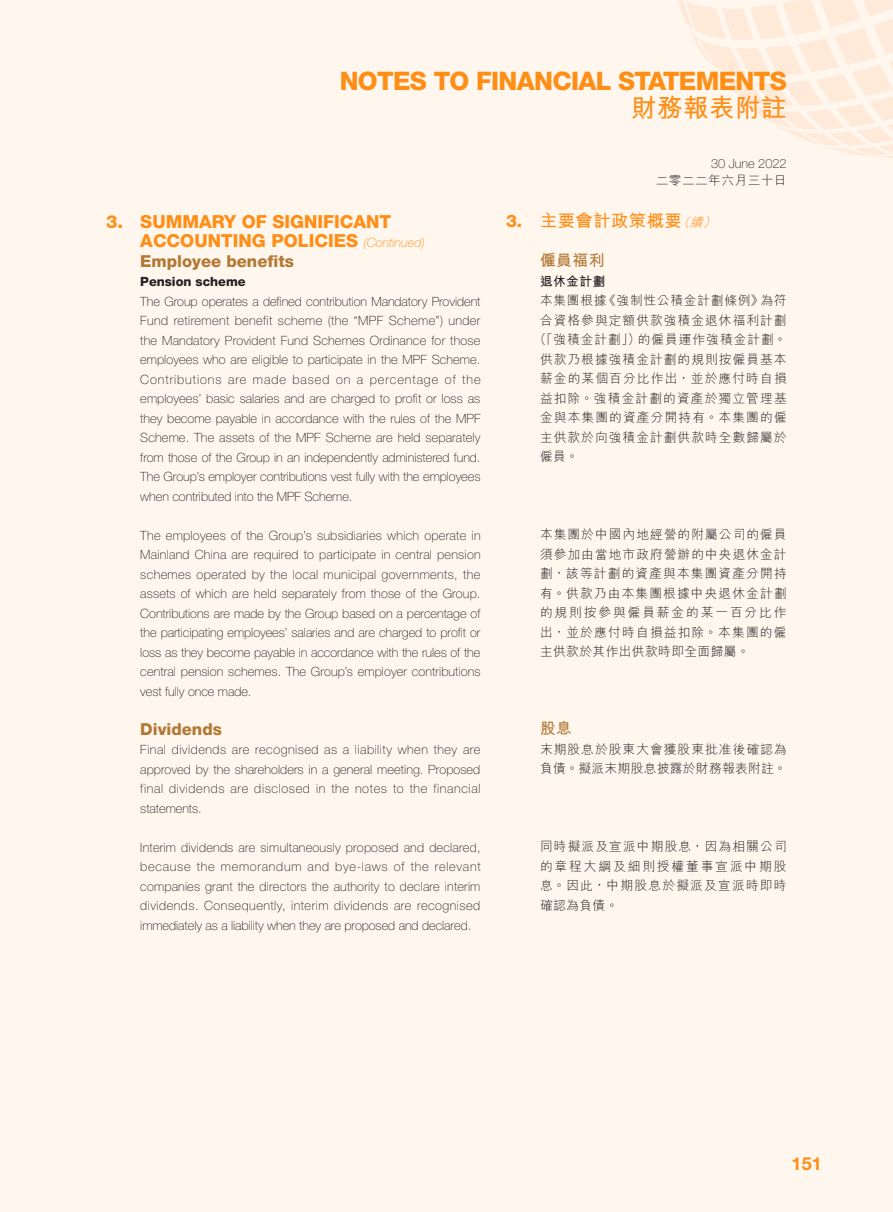
<style>
.page{position:relative;width:893px;height:1212px;background:#fff6ee}
.page>*{position:absolute;margin:0;border:0;box-sizing:border-box;transform-origin:0 0}
.t1{font:800 25.5px "Helvetica Neue LT Std";letter-spacing:-.025em;color:#ff8e16}
.t2{font:700 25.5px "M Hei HK";letter-spacing:.02em;color:#ff8e16}
.Subhead_1{font:800 18px/19.5px "Helvetica Neue LT Std";color:#ff8e16}
.t3{font:700 18px "Helvetica Neue LT Std";color:#ff8e16}
.副標題1{font:700 17.25px "M Hei HK";letter-spacing:.03em;color:#ff8e16}
.Subhead_2{font:800 16.5px "Helvetica Neue LT Std";color:#b27935}
.副標題2{font:700 15.75px "M Hei HK";letter-spacing:.03em;color:#b27935}
.Body_text{font:100 12.75px/19.5px "Helvetica Neue LT Std";letter-spacing:-.005em;color:#231f20;text-align:justify}
.內文{font:300 12.75px/19.5px "M Hei HK";letter-spacing:.08em;color:#231f20;text-align:justify}
.內文-2{font:300 12.75px "M Hei HK";letter-spacing:.055em;color:#231f20}
.Subhead_3{font:800 12.75px "Helvetica Neue LT Std";color:#231f20}
.內文-3{font:300 12.75px "M Hei HK";letter-spacing:.03em;color:#231f20}
.副標題3{font:700 12.75px "M Hei HK";letter-spacing:.03em;color:#231f20}
.s1{font-weight:100;font-style:italic;font-size:12.75px}
.s2{font-family:"Helvetica Neue LT Std";font-weight:800}
.s3{font-weight:300;font-style:italic;font-size:12.75px}
</style>
<div class="page">
<svg style="left:678px;top:0;width:215px;height:158px"></svg>
<h1 class="t1" style="left:340px;top:66px;width:448px">NOTES TO FINANCIAL STATEMENTS</h1>
<h1 class="t2" style="left:631px;top:89px;width:157px">財務報表附註</h1>
<p class="Subhead_1" style="left:140px;top:211px;width:286px;text-indent:-34px">3. SUMMARY OF SIGNIFICANT<br>ACCOUNTING POLICIES <span class="s1">(Continued)</span></p>
<p class="Subhead_2" style="left:140px;top:251px;width:155px">Employee benefits</p>
<p class="Subhead_3" style="left:140px;top:274px;width:107px">Pension scheme</p>
<p class="Body_text" style="left:140px;top:291px;width:342px">The Group operates a defined contribution Mandatory Provident Fund retirement benefit scheme (the “MPF Scheme”) under the Mandatory Provident Fund Schemes Ordinance for those employees who are eligible to participate in the MPF Scheme.<br>Contributions are made based on a percentage of the employees’ basic salaries and are charged to profit or loss as they become payable in accordance with the rules of the MPF Scheme. The assets of the MPF Scheme are held separately from those of the Group in an independently administered fund.<br>The Group’s employer contributions vest fully with the employees when contributed into the MPF Scheme.</p>
<p class="Body_text" style="left:140px;top:525px;width:342px">The employees of the Group’s subsidiaries which operate in Mainland China are required to participate in central pension schemes operated by the local municipal governments, the assets of which are held separately from those of the Group.<br>Contributions are made by the Group based on a percentage of the participating employees’ salaries and are charged to profit or loss as they become payable in accordance with the rules of the central pension schemes. The Group’s employer contributions vest fully once made.</p>
<p class="Subhead_2" style="left:140px;top:719px;width:83px">Dividends</p>
<p class="Body_text" style="left:140px;top:740px;width:342px">Final dividends are recognised as a liability when they are approved by the shareholders in a general meeting. Proposed final dividends are disclosed in the notes to the financial statements.</p>
<p class="Body_text" style="left:140px;top:837px;width:342px">Interim dividends are simultaneously proposed and declared, because the memorandum and bye-laws of the relevant companies grant the directors the authority to declare interim dividends. Consequently, interim dividends are recognised immediately as a liability when they are proposed and declared.</p>
<p class="Body_text" style="left:711px;top:154px;width:77px">30 June 2022</p>
<p class="內文-3" style="left:656px;top:174px;width:132px">二零二二年六月三十日</p>
<p class="副標題1" style="left:506px;top:208px;width:214px"><span class="s2">3.</span> 主要會計政策概要<span class="s3">（續）</span></p>
<p class="副標題2" style="left:540px;top:249px;width:66px">僱員福利</p>
<p class="副標題3" style="left:540px;top:272px;width:67px">退休金計劃</p>
<p class="內文-2" style="left:540px;top:294px;width:248px">本集團根據《強制性公積金計劃條例》為符</p>
<p class="內文" style="left:540px;top:310px;width:248px">合資格參與定額供款強積金退休福利計劃</p>
<p class="內文" style="left:534px;top:330px;width:255px">（「強積金計劃」）的僱員運作強積金計劃。</p>
<p class="內文" style="left:540px;top:349px;width:248px">供款乃根據強積金計劃的規則按僱員基本</p>
<p class="內文" style="left:540px;top:369px;width:248px">薪金的某個百分比作出，並於應付時自損</p>
<p class="內文" style="left:540px;top:388px;width:248px">益扣除。強積金計劃的資產於獨立管理基</p>
<p class="內文" style="left:540px;top:408px;width:248px">金與本集團的資產分開持有。本集團的僱</p>
<p class="內文" style="left:540px;top:427px;width:248px">主供款於向強積金計劃供款時全數歸屬於</p>
<p class="內文" style="left:540px;top:447px;width:40px">僱員。</p>
<p class="內文" style="left:540px;top:525px;width:248px">本集團於中國內地經營的附屬公司的僱員須參加由當地市政府營辦的中央退休金計劃，該等計劃的資產與本集團資產分開持有。供款乃由本集團根據中央退休金計劃的規則按參與僱員薪金的某一百分比作出，並於應付時自損益扣除。本集團的僱主供款於其作出供款時即全面歸屬。</p>
<p class="副標題2" style="left:540px;top:717px;width:33px">股息</p>
<p class="內文" style="left:540px;top:739px;width:248px">末期股息於股東大會獲股東批准後確認為負債。擬派末期股息披露於財務報表附註。</p>
<p class="內文" style="left:540px;top:837px;width:248px">同時擬派及宣派中期股息，因為相關公司的章程大綱及細則授權董事宣派中期股息。因此，中期股息於擬派及宣派時即時確認為負債。</p>
<h2 class="t3" style="left:792px;top:1152px;width:32px">151</h2>
</div>
